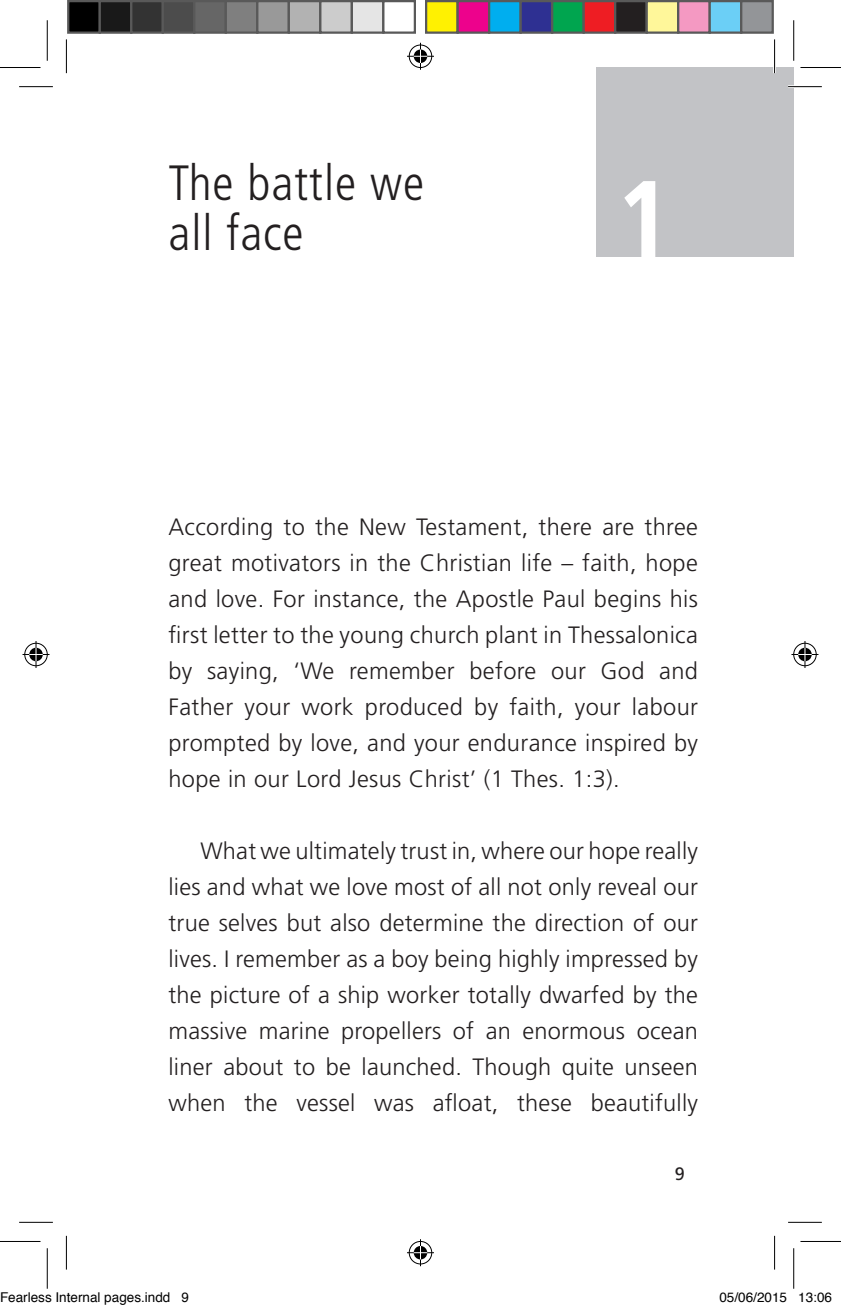
<style>
.page{position:relative;width:841px;height:1309px;background:#fff}
.page>*{position:absolute;margin:0;border:0;box-sizing:border-box;transform-origin:0 0}
.t1{font:700 condensed 112.5px "Frutiger";color:#fff}
.t2{font:300 condensed 49.5px/49.5px "Frutiger";letter-spacing:.02em;color:#231f20}
.t3{font:300 23.62px/36px "Frutiger";letter-spacing:.01em;color:#231f20;text-align:justify}
.t4{font:18px "Frutiger";color:#231f20}
.t5{font:13.5px "Helvetica";color:#000}
</style>
<div class="page">
<div style="left:596px;top:67px;width:197px;height:190px;background:#c2c3c6"></div>
<hr style="left:788px;top:85px;width:34px;height:3px;background:#fff">
<hr style="left:773px;top:39px;width:3px;height:34px;background:#fff">
<hr style="left:19px;top:86px;width:34px;height:1px;background:#000">
<hr style="left:788px;top:86px;width:34px;height:1px;background:#000">
<hr style="left:19px;top:1222px;width:34px;height:1px;background:#000">
<hr style="left:788px;top:1222px;width:34px;height:1px;background:#000">
<hr style="left:66px;top:39px;width:1px;height:34px;background:#000">
<hr style="left:66px;top:1235px;width:1px;height:34px;background:#000">
<hr style="left:774px;top:39px;width:1px;height:34px;background:#000">
<hr style="left:774px;top:1235px;width:1px;height:34px;background:#000">
<hr style="left:0;top:67px;width:40px;height:1px;background:#000">
<hr style="left:800px;top:67px;width:41px;height:1px;background:#000">
<hr style="left:0;top:1241px;width:40px;height:1px;background:#000">
<hr style="left:800px;top:1241px;width:41px;height:1px;background:#000">
<hr style="left:47px;top:20px;width:1px;height:41px;background:#000">
<hr style="left:47px;top:1248px;width:1px;height:40px;background:#000">
<hr style="left:793px;top:20px;width:1px;height:41px;background:#000">
<hr style="left:793px;top:1248px;width:1px;height:40px;background:#000">
<svg style="left:407px;top:43px;width:27px;height:27px"></svg>
<svg style="left:407px;top:1239px;width:27px;height:27px"></svg>
<svg style="left:23px;top:641px;width:27px;height:27px"></svg>
<svg style="left:791px;top:641px;width:27px;height:27px"></svg>
<div style="left:68px;top:1px;width:32px;height:32px;background:#000"></div>
<div style="left:67px;top:0;width:34px;height:34px;border:2px solid #595959"></div>
<div style="left:100px;top:1px;width:31px;height:32px;background:#191919"></div>
<div style="left:99px;top:0;width:33px;height:34px;border:2px solid #595959"></div>
<div style="left:131px;top:1px;width:32px;height:32px;background:#333"></div>
<div style="left:130px;top:0;width:34px;height:34px;border:2px solid #595959"></div>
<div style="left:163px;top:1px;width:31px;height:32px;background:#4c4c4c"></div>
<div style="left:162px;top:0;width:33px;height:34px;border:2px solid #595959"></div>
<div style="left:194px;top:1px;width:32px;height:32px;background:#666"></div>
<div style="left:193px;top:0;width:34px;height:34px;border:2px solid #595959"></div>
<div style="left:226px;top:1px;width:31px;height:32px;background:#7f7f7f"></div>
<div style="left:225px;top:0;width:33px;height:34px;border:2px solid #595959"></div>
<div style="left:257px;top:1px;width:32px;height:32px;background:#999"></div>
<div style="left:256px;top:0;width:34px;height:34px;border:2px solid #595959"></div>
<div style="left:289px;top:1px;width:31px;height:32px;background:#b2b2b2"></div>
<div style="left:288px;top:0;width:33px;height:34px;border:2px solid #595959"></div>
<div style="left:320px;top:1px;width:32px;height:32px;background:#ccc"></div>
<div style="left:319px;top:0;width:34px;height:34px;border:2px solid #595959"></div>
<div style="left:352px;top:1px;width:31px;height:32px;background:#e5e5e5"></div>
<div style="left:351px;top:0;width:33px;height:34px;border:2px solid #595959"></div>
<div style="left:382px;top:0;width:34px;height:34px;border:2px solid #595959"></div>
<div style="left:426px;top:1px;width:31px;height:32px;background:#fff101"></div>
<div style="left:425px;top:0;width:34px;height:34px;border:2px solid #595959"></div>
<div style="left:457px;top:1px;width:32px;height:32px;background:#ed028c"></div>
<div style="left:456px;top:0;width:34px;height:34px;border:2px solid #595959"></div>
<div style="left:489px;top:1px;width:31px;height:32px;background:#00aeef"></div>
<div style="left:488px;top:0;width:34px;height:34px;border:2px solid #595959"></div>
<div style="left:520px;top:1px;width:32px;height:32px;background:#2e3092"></div>
<div style="left:519px;top:0;width:34px;height:34px;border:2px solid #595959"></div>
<div style="left:552px;top:1px;width:31px;height:32px;background:#00a54f"></div>
<div style="left:551px;top:0;width:34px;height:34px;border:2px solid #595959"></div>
<div style="left:583px;top:1px;width:32px;height:32px;background:#ee1d23"></div>
<div style="left:582px;top:0;width:34px;height:34px;border:2px solid #595959"></div>
<div style="left:615px;top:1px;width:31px;height:32px;background:#231f20"></div>
<div style="left:614px;top:0;width:34px;height:34px;border:2px solid #595959"></div>
<div style="left:646px;top:1px;width:32px;height:32px;background:#fff79a"></div>
<div style="left:645px;top:0;width:34px;height:34px;border:2px solid #595959"></div>
<div style="left:678px;top:1px;width:31px;height:32px;background:#f499c2"></div>
<div style="left:677px;top:0;width:34px;height:34px;border:2px solid #595959"></div>
<div style="left:709px;top:1px;width:32px;height:32px;background:#6bcff6"></div>
<div style="left:708px;top:0;width:34px;height:34px;border:2px solid #595959"></div>
<div style="left:741px;top:1px;width:31px;height:32px;background:#939598"></div>
<div style="left:740px;top:0;width:34px;height:34px;border:2px solid #595959"></div>
<h2 class="t2" style="left:168px;top:159px;width:257px">The battle we all face</h2>
<h1 class="t1" style="left:615px;top:154px;width:60px">1</h1>
<p class="t3" style="left:168px;top:509px;width:531px">According to the New Testament, there are three great motivators in the Christian life – faith, hope and love. For instance, the Apostle Paul begins his first letter to the young church plant in Thessalonica by saying, ‘We remember before our God and Father your work produced by faith, your labour prompted by love, and your endurance inspired by hope in our Lord Jesus Christ’ (1 Thes. 1:3).</p>
<p class="t3" style="left:168px;top:833px;width:531px;text-indent:32px">What we ultimately trust in, where our hope really lies and what we love most of all not only reveal our true selves but also determine the direction of our lives. I remember as a boy being highly impressed by the picture of a ship worker totally dwarfed by the massive marine propellers of an enormous ocean liner about to be launched. Though quite unseen when the vessel was afloat, these beautifully</p>
<p class="t4" style="left:675px;top:1163px;width:12px">9</p>
<p class="t5" style="left:0;top:1291px;width:191px">Fearless Internal pages.indd 9</p>
<p class="t5" style="left:719px;top:1291px;width:114px">05/06/2015 13:06</p>
</div>
